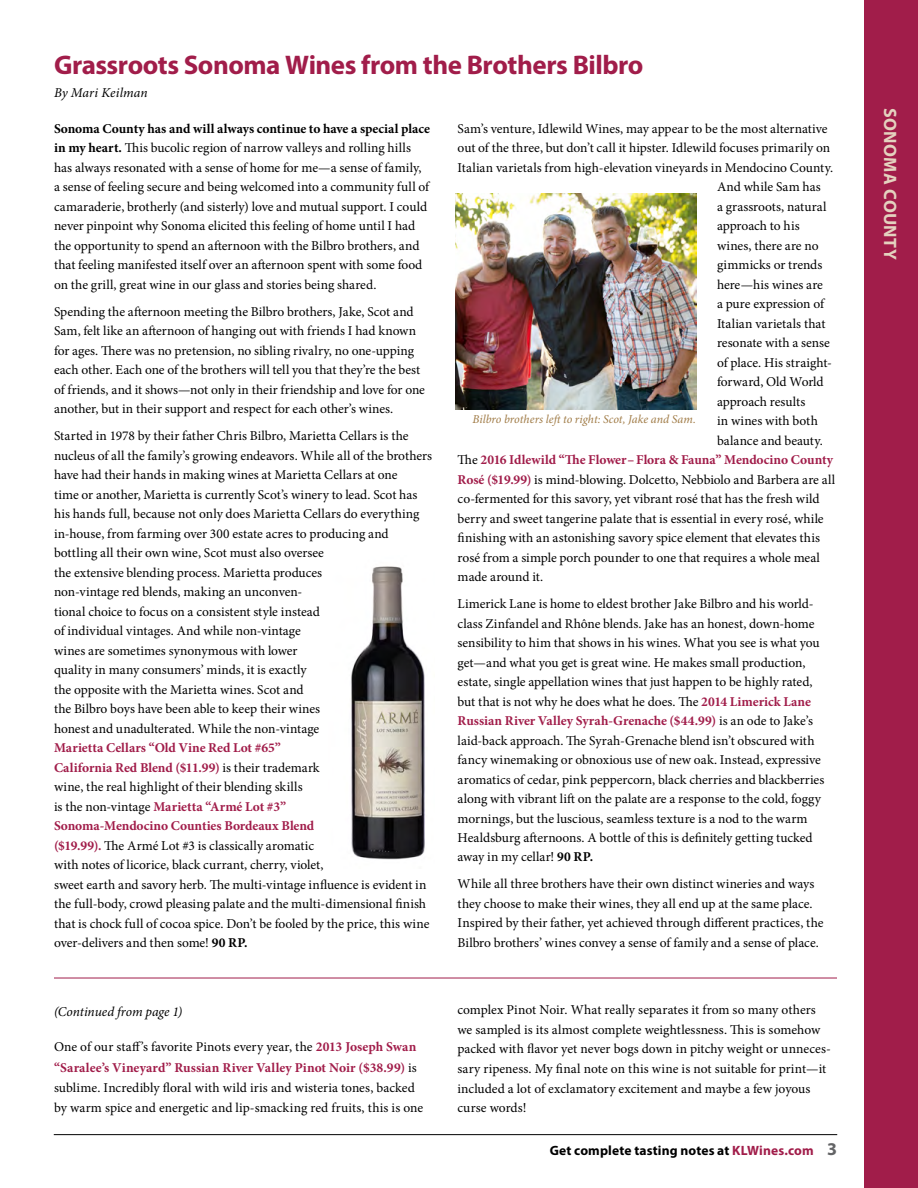
<style>
.page{position:relative;width:918px;height:1188px;background:#fff}
.page>*{position:absolute;margin:0;border:0;box-sizing:border-box;transform-origin:0 0}
.t1{font:700 27px "Myriad Pro";letter-spacing:-.015em;color:#a11d4a}
.t2{font:700 18px "Myriad Pro";letter-spacing:.02em;color:#e4d2bf}
.t3{font:13.5px/19.5px "Minion Pro";color:#000}
.t4{font:700 13.5px "Minion Pro";letter-spacing:-.01em;color:#a11d4a}
.t5{font:700 13.5px "Myriad Pro";letter-spacing:.01em;color:#000}
.t6{font:italic 13.5px "Minion Pro";color:#000}
.t7{font:italic 12px "Minion Pro";letter-spacing:.005em;color:#a07b46}
.s1{font-weight:700}
.s2{font-weight:700;color:#a11d4a}
.s3{font-weight:400;color:#000}
.s4{color:#a11d4a}
.s5{font-size:18px;color:#636466}
</style>
<div class="page">
<div style="left:864px;top:0;width:54px;height:1188px;background:#a11d4a"></div>
<hr style="left:54px;top:1134px;width:783px;height:1px;background:#000">
<hr style="left:54px;top:978px;width:783px;height:1px;background:#a11d4a">
<img style="left:456px;top:193px;width:241px;height:216px">
<img style="left:351px;top:566px;width:74px;height:294px">
<h1 class="t1" style="left:54px;top:48px;width:591px">Grassroots Sonoma Wines from the Brothers Bilbro</h1>
<p class="t6" style="left:54px;top:83px;width:95px">By Mari Keilman</p>
<p class="t3" style="left:54px;top:119px;width:378px"><span class="s1">Sonoma County has and will always continue to have a special place in my heart.</span> This bucolic region of narrow valleys and rolling hills has always resonated with a sense of home for me—a sense of family, a sense of feeling secure and being welcomed into a community full of camaraderie, brotherly (and sisterly) love and mutual support. I could never pinpoint why Sonoma elicited this feeling of home until I had the opportunity to spend an afternoon with the Bilbro brothers, and that feeling manifested itself over an afternoon spent with some food on the grill, great wine in our glass and stories being shared.</p>
<p class="t3" style="left:54px;top:302px;width:373px">Spending the afternoon meeting the Bilbro brothers, Jake, Scot and Sam, felt like an afternoon of hanging out with friends I had known for ages. There was no pretension, no sibling rivalry, no one-upping each other. Each one of the brothers will tell you that they’re the best of friends, and it shows—not only in their friendship and love for one another, but in their support and respect for each other’s wines.</p>
<p class="t3" style="left:54px;top:426px;width:380px">Started in 1978 by their father Chris Bilbro, Marietta Cellars is the nucleus of all the family’s growing endeavors. While all of the brothers have had their hands in making wines at Marietta Cellars at one<br>time or another, Marietta is currently Scot’s winery to lead. Scot has his hands full, because not only does Marietta Cellars do everything in-house, from farming over 300 estate acres to producing and bottling all their own wine, Scot must also oversee<br>the extensive blending process. Marietta produces<br>non-vintage red blends, making an unconven-<br>tional choice to focus on a consistent style instead<br>of individual vintages. And while non-vintage<br>wines are sometimes synonymous with lower<br>quality in many consumers’ minds, it is exactly<br>the opposite with the Marietta wines. Scot and<br>the Bilbro boys have been able to keep their wines<br>honest and unadulterated. While the non-vintage</p>
<p class="t3" style="left:54px;top:738px;width:377px"><span class="s2">Marietta Cellars “Old Vine Red Lot #65”<br>California Red Blend ($11.99)</span> is their trademark<br>wine, the real highlight of their blending skills<br>is the non-vintage <span class="s2">Marietta “Armé Lot #3”<br>Sonoma-Mendocino Counties Bordeaux Blend<br>($19.99).</span> The Armé Lot #3 is classically aromatic<br>with notes of licorice, black currant, cherry, violet,<br>sweet earth and savory herb. The multi-vintage influence is evident in the full-body, crowd pleasing palate and the multi-dimensional finish that is chock full of cocoa spice. Don’t be fooled by the price, this wine over-delivers and then some! <span class="s1">90 RP.</span></p>
<p class="t3" style="left:458px;top:119px;width:371px">Sam’s venture, Idlewild Wines, may appear to be the most alternative</p>
<p class="t3" style="left:458px;top:138px;width:374px">out of the three, but don’t call it hipster. Idlewild focuses primarily on</p>
<p class="t3" style="left:458px;top:158px;width:377px">Italian varietals from high-elevation vineyards in Mendocino County.</p>
<p class="t3" style="left:717px;top:177px;width:105px">And while Sam has</p>
<p class="t3" style="left:717px;top:197px;width:111px">a grassroots, natural</p>
<p class="t3" style="left:717px;top:216px;width:84px">approach to his</p>
<p class="t3" style="left:717px;top:236px;width:103px">wines, there are no</p>
<p class="t3" style="left:717px;top:255px;width:107px">gimmicks or trends</p>
<p class="t3" style="left:717px;top:275px;width:107px">here—his wines are</p>
<p class="t3" style="left:717px;top:294px;width:109px">a pure expression of</p>
<p class="t3" style="left:717px;top:314px;width:110px">Italian varietals that</p>
<p class="t3" style="left:717px;top:333px;width:114px">resonate with a sense</p>
<p class="t3" style="left:717px;top:353px;width:117px">of place. His straight-</p>
<p class="t3" style="left:717px;top:372px;width:108px">forward, Old World</p>
<p class="t3" style="left:717px;top:392px;width:90px">approach results</p>
<p class="t3" style="left:717px;top:411px;width:102px">in wines with both</p>
<p class="t3" style="left:717px;top:431px;width:107px">balance and beauty.</p>
<p class="t4" style="left:458px;top:450px;width:377px"><span class="s3">The</span> 2016 Idlewild “The Flower – Flora &amp; Fauna” Mendocino County</p>
<p class="t3" style="left:458px;top:470px;width:379px"><span class="s2">Rosé ($19.99)</span> is mind-blowing. Dolcetto, Nebbiolo and Barbera are all</p>
<p class="t3" style="left:458px;top:489px;width:364px">co-fermented for this savory, yet vibrant rosé that has the fresh wild</p>
<p class="t3" style="left:458px;top:509px;width:368px">berry and sweet tangerine palate that is essential in every rosé, while</p>
<p class="t3" style="left:458px;top:528px;width:364px">finishing with an astonishing savory spice element that elevates this</p>
<p class="t3" style="left:458px;top:548px;width:364px">rosé from a simple porch pounder to one that requires a whole meal</p>
<p class="t3" style="left:458px;top:567px;width:87px">made around it.</p>
<p class="t3" style="left:458px;top:594px;width:368px">Limerick Lane is home to eldest brother Jake Bilbro and his world&shy;class Zinfandel and Rhône blends. Jake has an honest, down-home sensibility to him that shows in his wines. What you see is what you get—and what you get is great wine. He makes small production, estate, single appellation wines that just happen to be highly rated, but that is not why he does what he does. The <span class="s2">2014 Limerick Lane Russian River Valley Syrah-Grenache ($44.99)</span> is an ode to Jake’s laid-back approach. The Syrah-Grenache blend isn’t obscured with fancy winemaking or obnoxious use of new oak. Instead, expressive aromatics of cedar, pink peppercorn, black cherries and blackberries along with vibrant lift on the palate are a response to the cold, foggy mornings, but the luscious, seamless texture is a nod to the warm Healdsburg afternoons. A bottle of this is definitely getting tucked away in my cellar! <span class="s1">90 RP.</span></p>
<p class="t3" style="left:458px;top:874px;width:367px">While all three brothers have their own distinct wineries and ways they choose to make their wines, they all end up at the same place.<br>Inspired by their father, yet achieved through different practices, the Bilbro brothers’ wines convey a sense of family and a sense of place.</p>
<p class="t7" style="left:472px;top:411px;width:225px">Bilbro brothers left to right: Scot, Jake and Sam.</p>
<p class="t6" style="left:54px;top:1002px;width:130px">(Continued from page 1)</p>
<p class="t3" style="left:54px;top:1037px;width:371px;line-height:20.4px">One of our staff’s favorite Pinots every year, the <span class="s2">2013 Joseph Swan “Saralee’s Vineyard” Russian River Valley Pinot Noir ($38.99)</span> is sublime. Incredibly floral with wild iris and wisteria tones, backed by warm spice and energetic and lip-smacking red fruits, this is one</p>
<p class="t3" style="left:457px;top:1000px;width:375px">complex Pinot Noir. What really separates it from so many others we sampled is its almost complete weightlessness. This is somehow packed with flavor yet never bogs down in pitchy weight or unneces&shy;sary ripeness. My final note on this wine is not suitable for print—it included a lot of exclamatory excitement and maybe a few joyous curse words!</p>
<p class="t5" style="left:550px;top:1142px;width:289px">Get complete tasting notes at <span class="s4">KLWines.com</span> <span class="s5">3</span></p>
<h2 class="t2" style="left:902px;top:108px;width:153px;rotate:90deg">SONOMA COUNTY</h2>
</div>
